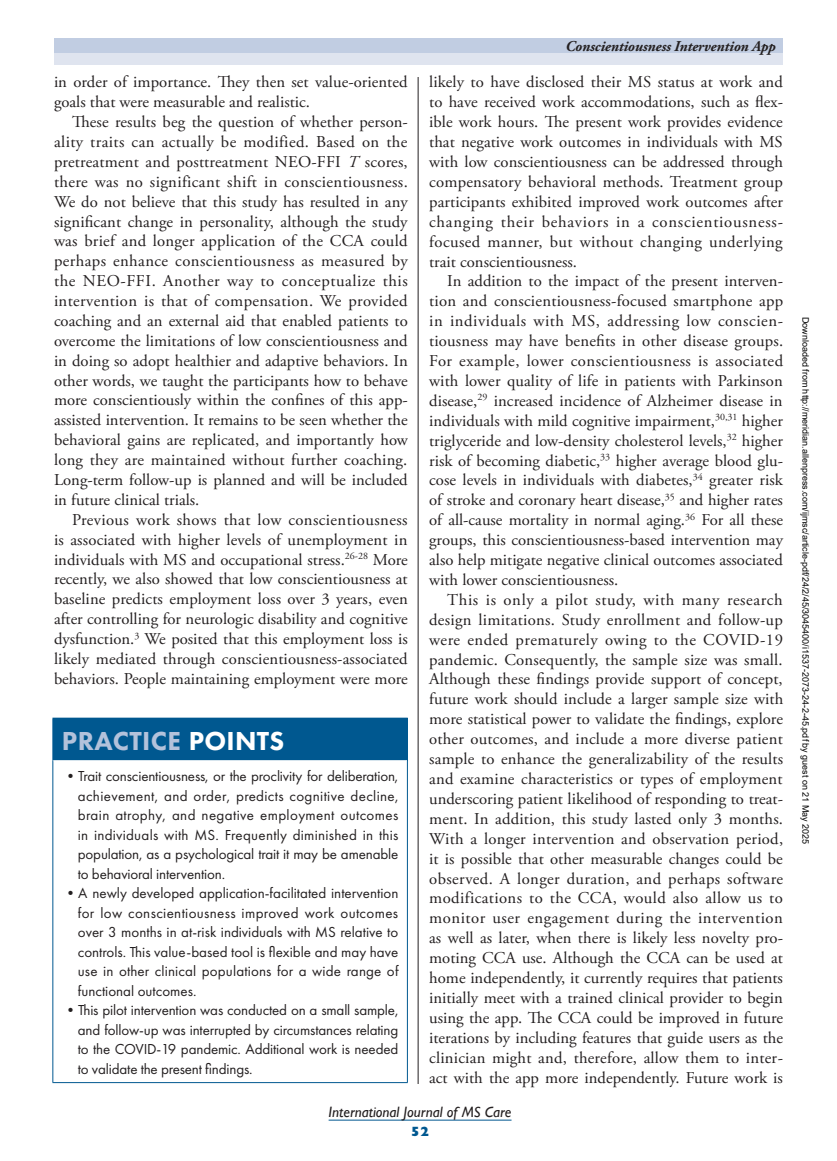
<style>
.page{position:relative;width:837px;height:1161px;background:#fff}
.page>*{position:absolute;margin:0;border:0;box-sizing:border-box;transform-origin:0 0}
.t1{font:800 27px "Futura PT";letter-spacing:.01em;color:#b3c2db}
.Text_-_No_Widows{font:16.5px/20px "Adobe Garamond Pro";color:#231f20;text-align:justify}
.Practice_Points{font:15px/19.5px "Futura PT";letter-spacing:-.01em;color:#231f20;text-align:justify}
.Running_Head{font:italic 700 15px "Adobe Garamond Pro";letter-spacing:-.01em;color:#231f20}
.t2{font:italic 15px "Gill Sans";color:#231f20}
.t3{font:800 13.5px "Gill Sans Nova";color:#005890}
.t4{font:9px "Arial";color:#000}
.s1{font-style:italic}
.s2{color:#fff}
</style>
<div class="page">
<hr style="left:329px;top:1120px;width:183px;height:1px;background:#005890">
<div style="left:54px;top:53px;width:729px;height:12px;background:#dfe4ef"></div>
<div style="left:54px;top:38px;width:729px;height:15px;background:#c1cde2"></div>
<hr style="left:418px;top:77px;width:1px;height:1007px;background:#231f20">
<div style="left:53px;top:718px;width:354px;height:43px;background:#005890"></div>
<hr style="left:52px;top:718px;width:356px;height:1px;background:#005890">
<hr style="left:52px;top:719px;width:1px;height:42px;background:#005890">
<hr style="left:407px;top:719px;width:1px;height:42px;background:#005890">
<hr style="left:52px;top:761px;width:1px;height:321px;background:#005890">
<hr style="left:407px;top:761px;width:1px;height:321px;background:#005890">
<hr style="left:52px;top:1082px;width:356px;height:1px;background:#005890">
<hr style="left:53px;top:760px;width:354px;height:1px;background:#fff">
<p class="Text_-_No_Widows" style="left:54px;top:73px;width:355px">in order of importance. They then set value-oriented goals that were measurable and realistic.</p>
<p class="Text_-_No_Widows" style="left:54px;top:113px;width:355px;text-indent:18px">These results beg the question of whether person&shy;ality traits can actually be modified. Based on the pretreatment and posttreatment NEO-FFI <span class="s1">T</span> scores, there was no significant shift in conscientiousness.<br>We do not believe that this study has resulted in any significant change in personality, although the study was brief and longer application of the CCA could perhaps enhance conscientiousness as measured by the NEO-FFI. Another way to conceptualize this intervention is that of compensation. We provided coaching and an external aid that enabled patients to overcome the limitations of low conscientiousness and in doing so adopt healthier and adaptive behaviors. In other words, we taught the participants how to behave more conscientiously within the confines of this app&shy;assisted intervention. It remains to be seen whether the behavioral gains are replicated, and importantly how long they are maintained without further coaching.<br>Long-term follow-up is planned and will be included in future clinical trials.</p>
<p class="Text_-_No_Widows" style="left:54px;top:510px;width:356px;text-indent:18px">Previous work shows that low conscientiousness is associated with higher levels of unemployment in individuals with MS and occupational stress.<sup>26-28</sup> More recently, we also showed that low conscientiousness at baseline predicts employment loss over 3 years, even after controlling for neurologic disability and cognitive dysfunction.<sup>3</sup> We posited that this employment loss is likely mediated through conscientiousness-associated behaviors. People maintaining employment were more</p>
<p class="t1" style="left:62px;top:724px;width:224px">PRACTICE <span class="s2">POINTS</span></p>
<p class="Practice_Points" style="left:78px;top:766px;width:322px;text-indent:-15px">•Trait conscientiousness, or the proclivity for deliberation, achievement, and order, predicts cognitive decline, brain atrophy, and negative employment outcomes in individuals with MS. Frequently diminished in this population, as a psychological trait it may be amenable to behavioral intervention.</p>
<p class="Practice_Points" style="left:78px;top:883px;width:322px;text-indent:-15px">•A newly developed application-facilitated intervention for low conscientiousness improved work outcomes over 3 months in at-risk individuals with MS relative to controls. This value-based tool is flexible and may have use in other clinical populations for a wide range of functional outcomes.</p>
<p class="Practice_Points" style="left:78px;top:1000px;width:322px;text-indent:-15px">•This pilot intervention was conducted on a small sample, and follow-up was interrupted by circumstances relating to the COVID-19 pandemic. Additional work is needed to validate the present findings.</p>
<p class="Running_Head" style="left:566px;top:38px;width:212px">Conscientiousness Intervention App</p>
<p class="Text_-_No_Widows" style="left:429px;top:73px;width:355px">likely to have disclosed their MS status at work and to have received work accommodations, such as flex&shy;ible work hours. The present work provides evidence that negative work outcomes in individuals with MS with low conscientiousness can be addressed through compensatory behavioral methods. Treatment group participants exhibited improved work outcomes after changing their behaviors in a conscientiousness&shy;focused manner, but without changing underlying trait conscientiousness.</p>
<p class="Text_-_No_Widows" style="left:429px;top:272px;width:355px;text-indent:18px">In addition to the impact of the present interven&shy;tion and conscientiousness-focused smartphone app in individuals with MS, addressing low conscien&shy;tiousness may have benefits in other disease groups.<br>For example, lower conscientiousness is associated with lower quality of life in patients with Parkinson disease,<sup>29</sup> increased incidence of Alzheimer disease in individuals with mild cognitive impairment,<sup>30,31</sup> higher triglyceride and low-density cholesterol levels,<sup>32</sup> higher risk of becoming diabetic,<sup>33</sup> higher average blood glu&shy;cose levels in individuals with diabetes,<sup>34</sup> greater risk of stroke and coronary heart disease,<sup>35</sup> and higher rates of all-cause mortality in normal aging.<sup>36</sup> For all these groups, this conscientiousness-based intervention may also help mitigate negative clinical outcomes associated with lower conscientiousness.</p>
<p class="Text_-_No_Widows" style="left:429px;top:590px;width:356px;text-indent:18px">This is only a pilot study, with many research design limitations. Study enrollment and follow-up were ended prematurely owing to the COVID-19 pandemic. Consequently, the sample size was small.<br>Although these findings provide support of concept, future work should include a larger sample size with more statistical power to validate the findings, explore other outcomes, and include a more diverse patient sample to enhance the generalizability of the results and examine characteristics or types of employment underscoring patient likelihood of responding to treat&shy;ment. In addition, this study lasted only 3 months.<br>With a longer intervention and observation period, it is possible that other measurable changes could be observed. A longer duration, and perhaps software modifications to the CCA, would also allow us to monitor user engagement during the intervention as well as later, when there is likely less novelty pro&shy;moting CCA use. Although the CCA can be used at home independently, it currently requires that patients initially meet with a trained clinical provider to begin using the app. The CCA could be improved in future iterations by including features that guide users as the clinician might and, therefore, allow them to inter&shy;act with the app more independently. Future work is</p>
<p class="t2" style="left:329px;top:1103px;width:184px">International Journal of MS Care</p>
<p class="t3" style="left:411px;top:1123px;width:20px">52</p>
<p class="t4" style="left:809px;top:316px;width:529px;rotate:90deg">Downloaded from http://meridian.allenpress.com/ijmsc/article-pdf/24/2/45/3045400/i1537-2073-24-2-45.pdf by guest on 21 May 2025</p>
</div>
